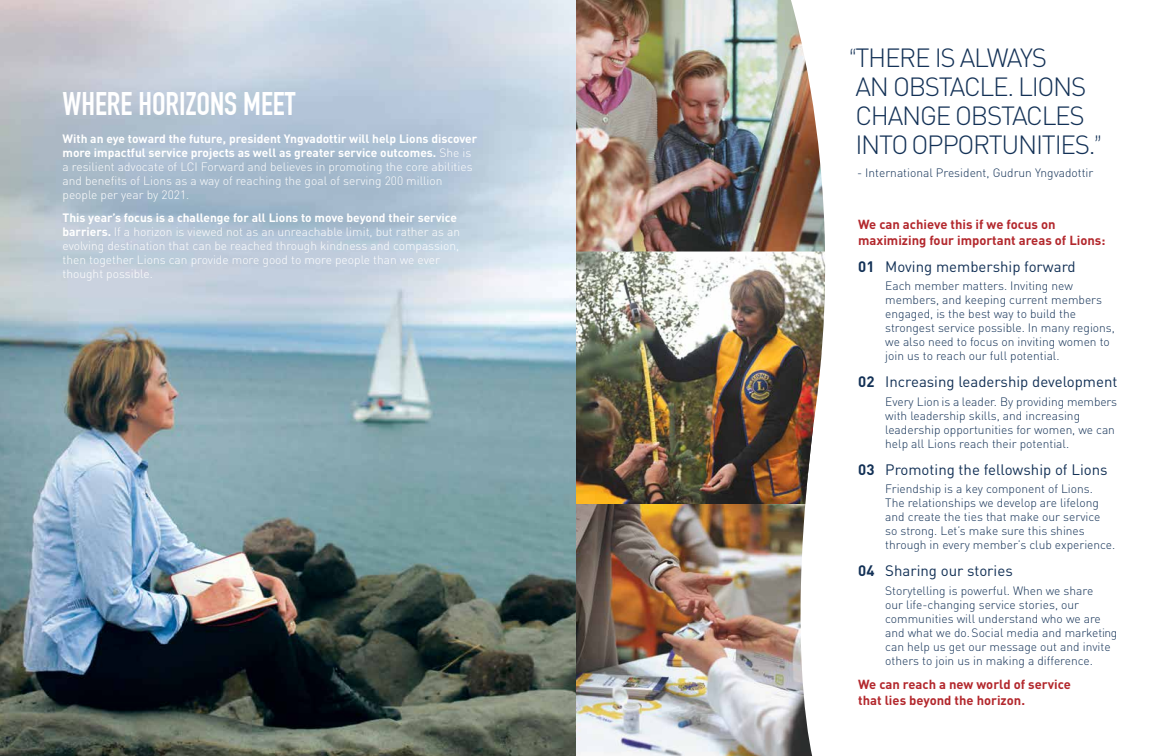
<style>
.page{position:relative;width:1152px;height:756px;background:#fff}
.page>*{position:absolute;margin:0;border:0;box-sizing:border-box;transform-origin:0 0}
.t1{font:700 32px "DIN Condensed";color:#fff}
.t2{font:300 26px/29px "DIN";letter-spacing:-.05em;color:#133156}
.t3{font:15px "DIN";color:#133156}
.t4{font:700 13px/15.6px "DIN";color:#b3282d}
.t5{font:300 12px/14px "DIN";color:#133156}
.t6{font:300 12px/14px "DIN";color:#fff}
.s1{font-family:"Helvetica Neue LT Std";font-weight:100;font-stretch:condensed}
.s2{font-weight:700}
</style>
<div class="page">
<img style="left:576px;top:504px;width:237px;height:252px">
<img style="left:576px;top:252px;width:250px;height:252px">
<img style="left:576px;top:0;width:249px;height:252px">
<img style="left:0;top:0;width:576px;height:756px">
<h2 class="t2" style="left:849px;top:43px;width:254px"><span class="s1">“</span>THERE IS ALWAYS<br>AN OBSTACLE. LIONS<br>CHANGE OBSTACLES<br>INTO OPPORTUNITIES.<span class="s1">”</span></h2>
<p class="t5" style="left:857px;top:166px;width:238px">- International President, Gudrun Yngvadottir</p>
<h1 class="t1" style="left:63px;top:85px;width:234px">WHERE HORIZONS MEET</h1>
<p class="t6" style="left:63px;top:131px;width:416px"><span class="s2">With an eye toward the future, president Yngvadottir will help Lions discover more impactful service projects as well as greater service outcomes.</span> She is a resilient advocate of LCI Forward and believes in promoting the core abilities and benefits of Lions as a way of reaching the goal of serving 200 million people per year by 2021.</p>
<p class="t6" style="left:63px;top:210px;width:399px"><span class="s2">This year’s focus is a challenge for all Lions to move beyond their service barriers.</span> If a horizon is viewed not as an unreachable limit, but rather as an evolving destination that can be reached through kindness and compassion, then together Lions can provide more good to more people than we ever thought possible.</p>
<p class="t4" style="left:858px;top:216px;width:249px">We can achieve this if we focus on maximizing four important areas of Lions:</p>
<p class="t3" style="left:858px;top:258px;width:219px"><span class="s2">01</span> Moving membership forward</p>
<p class="t5" style="left:885px;top:278px;width:231px">Each member matters. Inviting new members, and keeping current members engaged, is the best way to build the strongest service possible. In many regions, we also need to focus on inviting women to join us to reach our full potential.</p>
<p class="t3" style="left:858px;top:373px;width:261px"><span class="s2">02</span> Increasing leadership development</p>
<p class="t5" style="left:885px;top:394px;width:233px">Every Lion is a leader. By providing members with leadership skills, and increasing leadership opportunities for women, we can help all Lions reach their potential.</p>
<p class="t3" style="left:858px;top:461px;width:251px"><span class="s2">03</span> Promoting the fellowship of Lions</p>
<p class="t5" style="left:885px;top:481px;width:232px">Friendship is a key component of Lions.<br>The relationships we develop are lifelong and create the ties that make our service so strong. Let’s make sure this shines through in every member’s club experience.</p>
<p class="t3" style="left:858px;top:562px;width:156px"><span class="s2">04</span> Sharing our stories</p>
<p class="t5" style="left:885px;top:583px;width:234px">Storytelling is powerful. When we share<br>our life-changing service stories, our communities will understand who we are and what we do. Social media and marketing can help us get our message out and invite others to join us in making a difference.</p>
<p class="t4" style="left:858px;top:676px;width:214px">We can reach a new world of service that lies beyond the horizon.</p>
</div>
